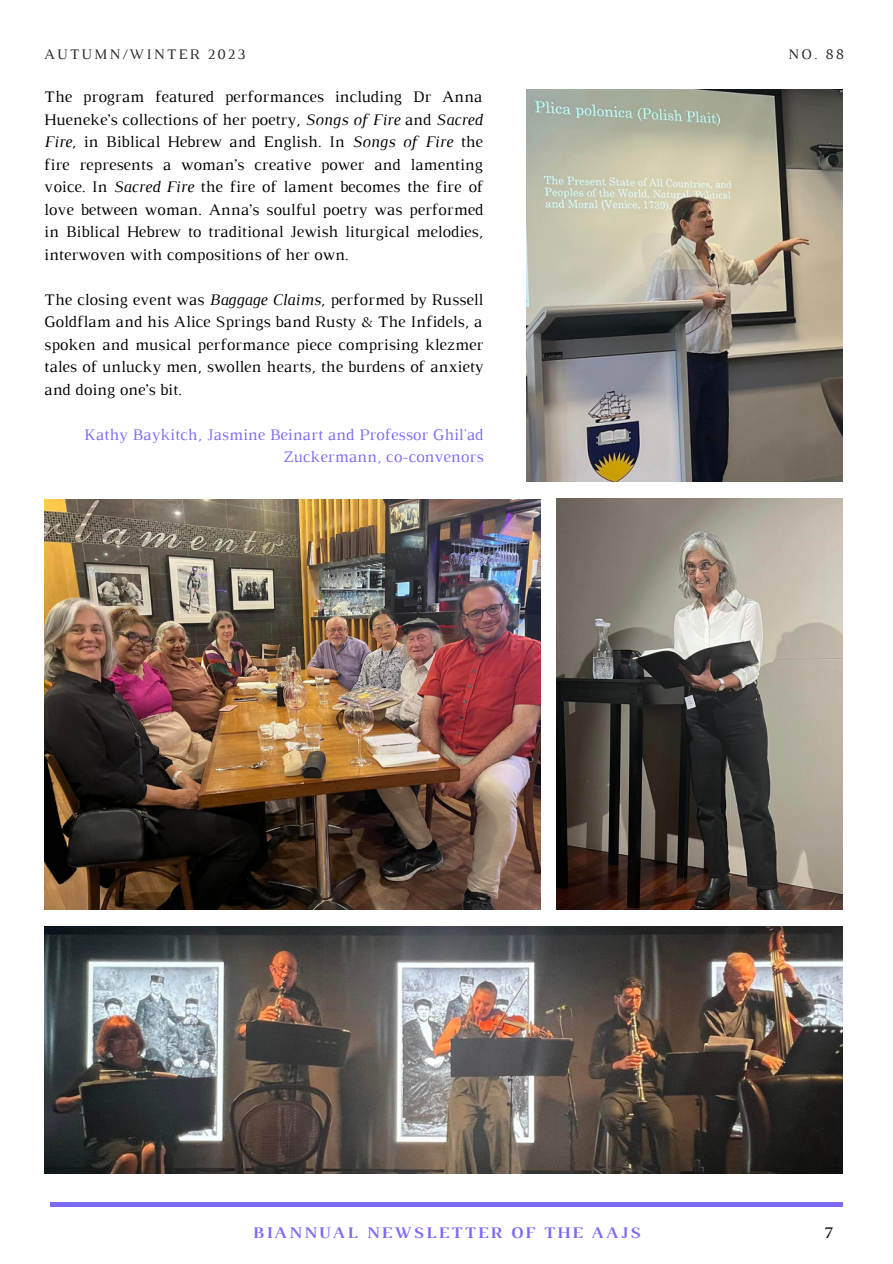
<style>
.page{position:relative;width:893px;height:1264px;background:#fff}
.page>*{position:absolute;margin:0;border:0;box-sizing:border-box;transform-origin:0 0}
.t1{font:16.5px/22.5px "Luthier";color:#000;text-align:justify}
.t2{font:16.5px/22.5px "Luthier";color:#7b6bf8;text-align:right}
.t3{font:700 16.5px "Luthier";letter-spacing:.13em;color:#7b6bf8}
.t4{font:14.85px "Luthier";letter-spacing:.14em;color:#252525}
.s1{font-style:italic}
</style>
<div class="page">
<hr style="left:50px;top:1202px;width:792px;height:4px;background:#7b6bf8">
<img style="left:526px;top:89px;width:316px;height:393px">
<img style="left:44px;top:499px;width:496px;height:410px">
<img style="left:556px;top:498px;width:286px;height:411px">
<img style="left:44px;top:926px;width:798px;height:246px">
<p class="t4" style="left:44px;top:49px;width:203px">AUTUMN/WINTER 2023</p>
<p class="t4" style="left:788px;top:49px;width:57px">NO. 88</p>
<p class="t1" style="left:44px;top:87px;width:440px">The program featured performances including Dr Anna Hueneke’s collections of her poetry, <span class="s1">Songs of Fire</span> and <span class="s1">Sacred Fire</span>, in Biblical Hebrew and English. In <span class="s1">Songs of Fire</span> the fire represents a woman’s creative power and lamenting voice. In <span class="s1">Sacred Fire</span> the fire of lament becomes the fire of love between woman. Anna’s soulful poetry was performed in Biblical Hebrew to traditional Jewish liturgical melodies, interwoven with compositions of her own.</p>
<p class="t1" style="left:44px;top:289px;width:440px">The closing event was <span class="s1">Baggage Claims</span>, performed by Russell Goldflam and his Alice Springs band Rusty &amp; The Infidels, a spoken and musical performance piece comprising klezmer tales of unlucky men, swollen hearts, the burdens of anxiety and doing one’s bit.</p>
<p class="t2" style="left:84px;top:424px;width:401px">Kathy Baykitch, Jasmine Beinart and Professor Ghil'ad<br>Zuckermann, co-convenors</p>
<p class="t3" style="left:252px;top:1226px;width:389px">BIANNUAL NEWSLETTER OF THE AAJS</p>
<p class="t1" style="left:824px;top:1222px;width:10px">7</p>
</div>
